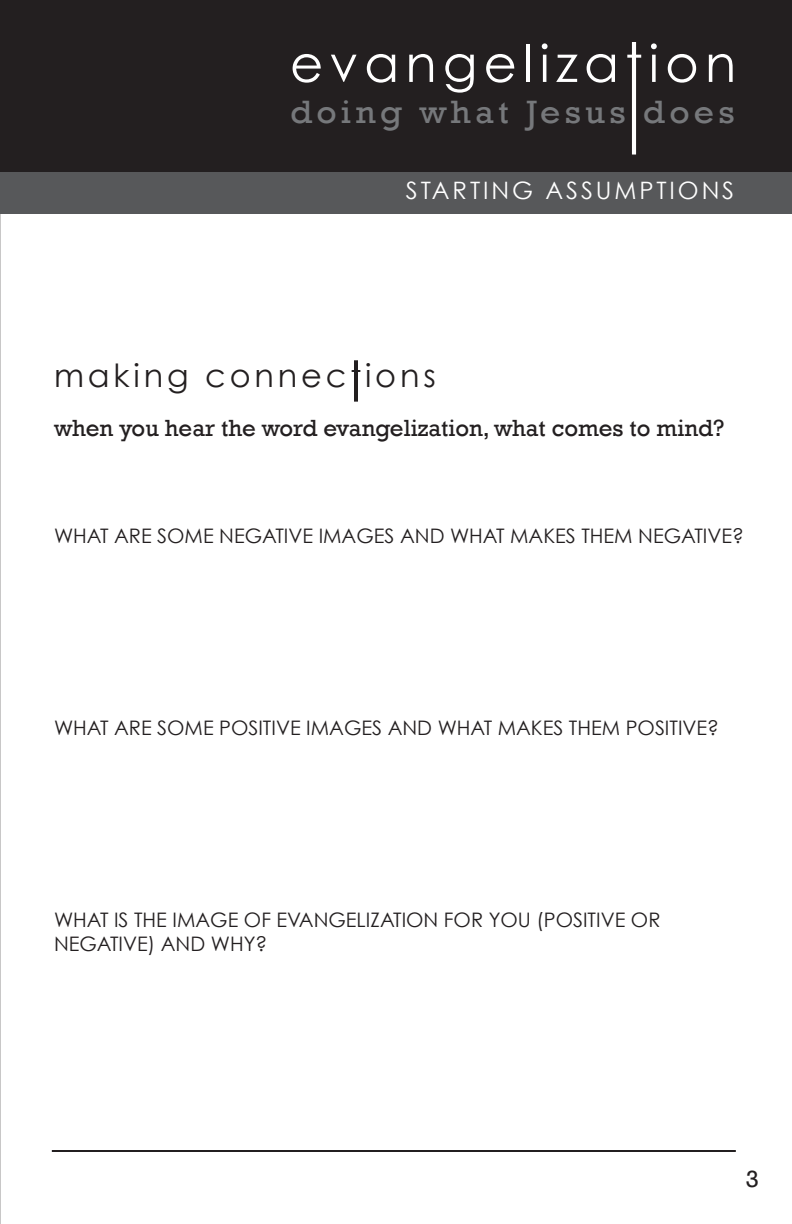
<style>
.page{position:relative;width:792px;height:1224px;background:#fff}
.page>*{position:absolute;margin:0;border:0;box-sizing:border-box;transform-origin:0 0}
.t1{font:51.4px "Century Gothic";letter-spacing:.12em;color:#fff}
.t2{font:33.2px "Rockwell";letter-spacing:.12em;color:#76787b;scale:1.07 1}
.t3{font:32px "Century Gothic";letter-spacing:.12em;color:#231f20}
.t4{font:24px "Rockwell";color:#231f20}
.t5{font:24px "Century Gothic";letter-spacing:.12em;color:#fff}
.t6{font:20px/24px "Century Gothic";color:#231f20}
</style>
<div class="page">
<div style="left:0;top:0;width:792px;height:176px;background:#231f20"></div>
<hr style="left:632px;top:42px;width:4px;height:113px;background:#fff">
<hr style="left:354px;top:360px;width:4px;height:42px;background:#231f20">
<div style="left:0;top:173px;width:792px;height:41px;background:#57585a"></div>
<hr style="left:52px;top:1150px;width:684px;height:2px;background:#231f20">
<p class="t1" style="left:290px;top:32px;width:448px">evangelization</p>
<p class="t2" style="left:290px;top:92px;width:417px">doing what Jesus does</p>
<p class="t5" style="left:406px;top:176px;width:330px">STARTING ASSUMPTIONS</p>
<p class="t3" style="left:54px;top:356px;width:383px">making connections</p>
<p class="t4" style="left:54px;top:414px;width:672px">when you hear the word evangelization, what comes to mind?</p>
<p class="t6" style="left:54px;top:523px;width:691px">WHAT ARE SOME NEGATIVE IMAGES AND WHAT MAKES THEM NEGATIVE?</p>
<p class="t6" style="left:54px;top:715px;width:667px">WHAT ARE SOME POSITIVE IMAGES AND WHAT MAKES THEM POSITIVE?</p>
<p class="t6" style="left:54px;top:907px;width:608px">WHAT IS THE IMAGE OF EVANGELIZATION FOR YOU (POSITIVE OR<br>NEGATIVE) AND WHY?</p>
<p class="t4" style="left:746px;top:1165px;width:15px">3</p>
</div>
